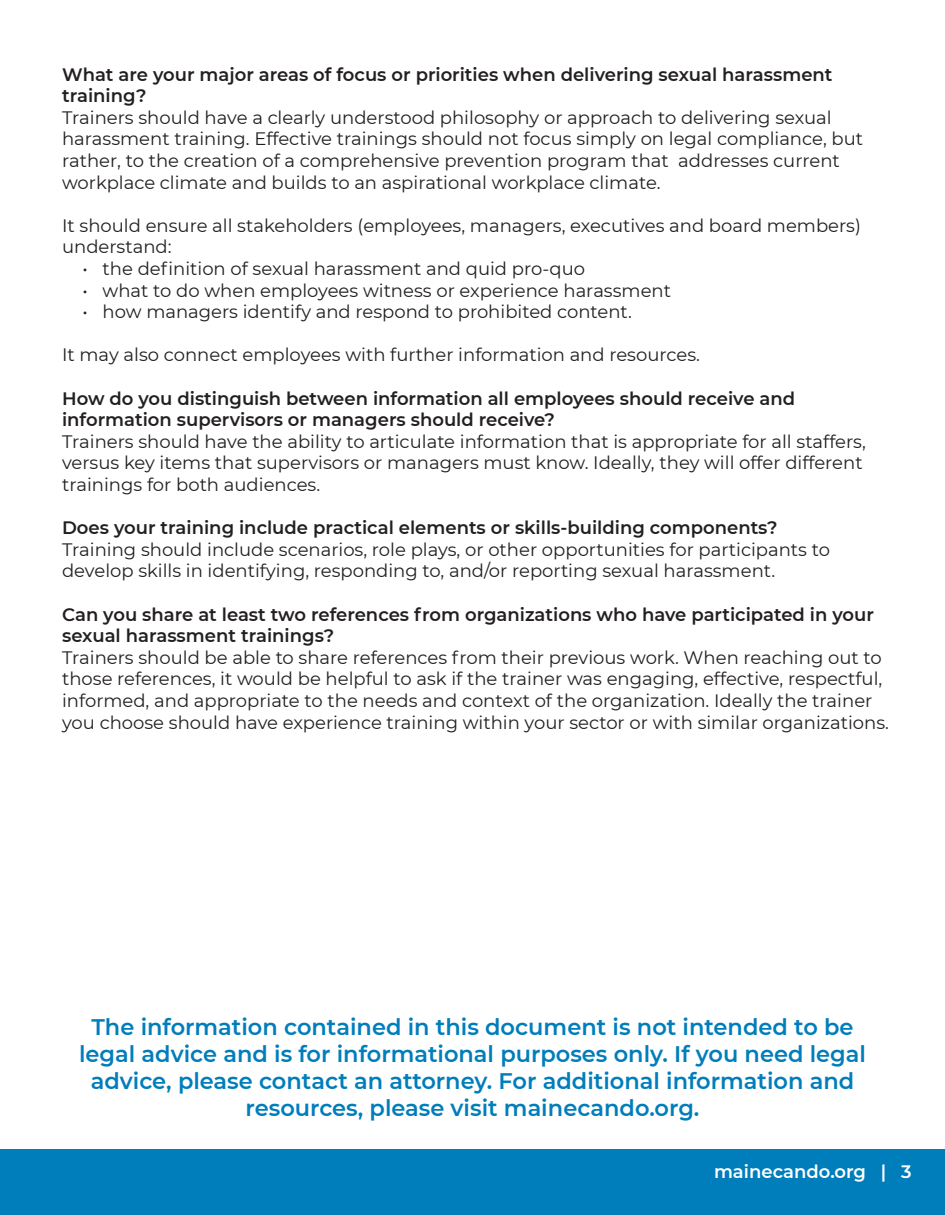
<style>
.page{position:relative;width:945px;height:1215px;background:#fff}
.page>*{position:absolute;margin:0;border:0;box-sizing:border-box;transform-origin:0 0}
.t1{font:600 22.5px/27px "Montserrat";color:#007dbb;text-align:center}
.t2{font:18px/21.6px "Montserrat";color:#231f20}
.t3{font:600 18px/21.6px "Montserrat";color:#231f20}
.t4{font:600 18px "Montserrat";color:#fff}
</style>
<div class="page">
<div style="left:0;top:1150px;width:945px;height:65px;background:#007dbb"></div>
<p class="t3" style="left:62px;top:63px;width:772px">What are your major areas of focus or priorities when delivering sexual harassment training?</p>
<p class="t2" style="left:62px;top:106px;width:803px">Trainers should have a clearly understood philosophy or approach to delivering sexual harassment training. Effective trainings should not focus simply on legal compliance, but rather, to the creation of a comprehensive prevention program that addresses current workplace climate and builds to an aspirational workplace climate.</p>
<p class="t2" style="left:62px;top:214px;width:800px">It should ensure all stakeholders (employees, managers, executives and board members) understand:</p>
<p class="t2" style="left:82px;top:257px;width:504px">• the definition of sexual harassment and quid pro-quo</p>
<p class="t2" style="left:82px;top:279px;width:590px">• what to do when employees witness or experience harassment</p>
<p class="t2" style="left:82px;top:300px;width:551px">• how managers identify and respond to prohibited content.</p>
<p class="t2" style="left:62px;top:344px;width:639px">It may also connect employees with further information and resources.</p>
<p class="t3" style="left:62px;top:387px;width:735px">How do you distinguish between information all employees should receive and information supervisors or managers should receive?</p>
<p class="t2" style="left:62px;top:430px;width:805px">Trainers should have the ability to articulate information that is appropriate for all staffers, versus key items that supervisors or managers must know. Ideally, they will offer different trainings for both audiences.</p>
<p class="t3" style="left:62px;top:516px;width:717px">Does your training include practical elements or skills-building components?</p>
<p class="t2" style="left:62px;top:538px;width:769px">Training should include scenarios, role plays, or other opportunities for participants to develop skills in identifying, responding to, and/or reporting sexual harassment.</p>
<p class="t3" style="left:62px;top:603px;width:813px">Can you share at least two references from organizations who have participated in your sexual harassment trainings?</p>
<p class="t2" style="left:62px;top:646px;width:828px">Trainers should be able to share references from their previous work. When reaching out to those references, it would be helpful to ask if the trainer was engaging, effective, respectful, informed, and appropriate to the needs and context of the organization. Ideally the trainer you choose should have experience training within your sector or with similar organizations.</p>
<p class="t1" style="left:79px;top:1013px;width:789px">The information contained in this document is not intended to be legal advice and is for informational purposes only. If you need legal advice, please contact an attorney. For additional information and resources, please visit mainecando.org.</p>
<p class="t4" style="left:714px;top:1159px;width:199px">mainecando.org | 3</p>
</div>
